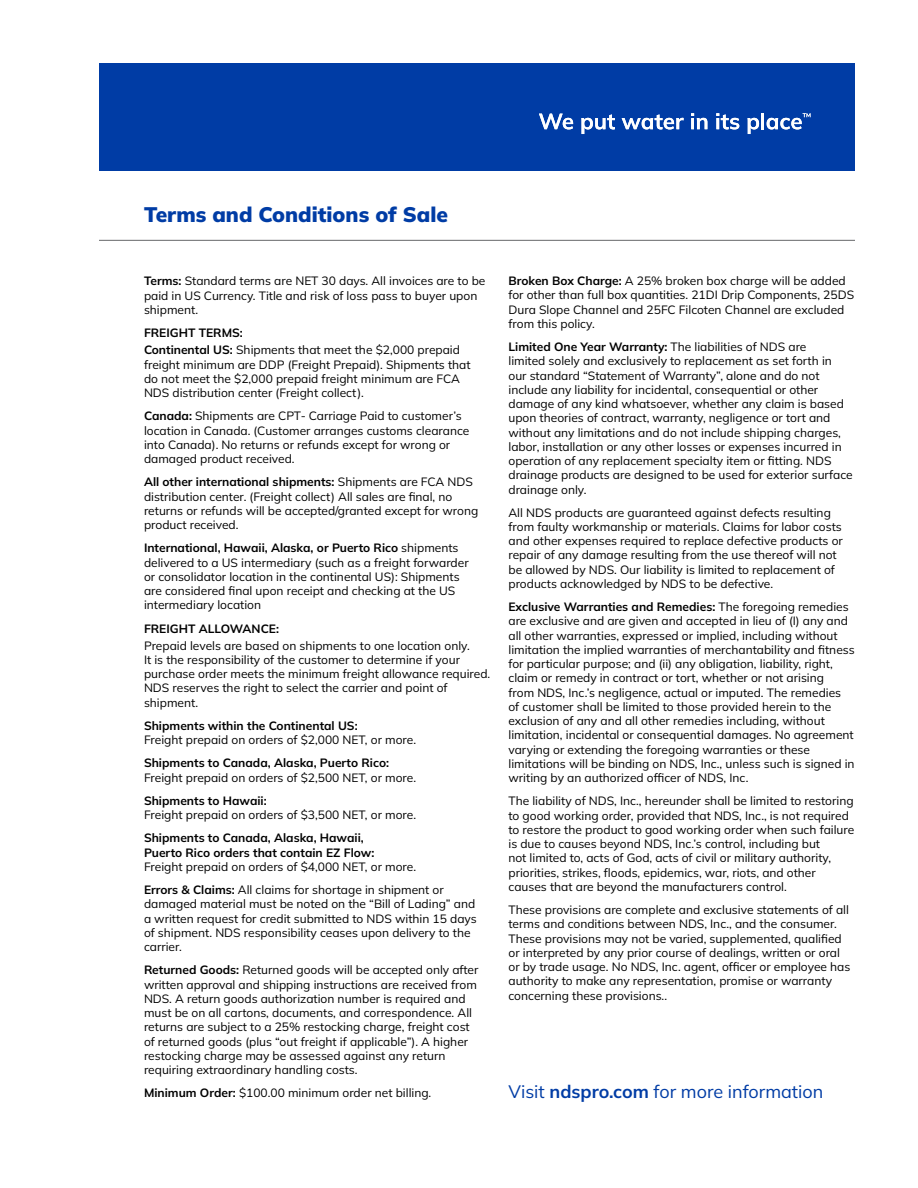
<style>
.page{position:relative;width:918px;height:1188px;background:#fff}
.page>*{position:absolute;margin:0;border:0;box-sizing:border-box;transform-origin:0 0}
.t1{font:200 21px "Mulish";color:#003ca5}
.t2{font:18px "Mulish";color:#003ca5}
.t3{font:12px/14.2px "Mulish";color:#000}
.t4{font:700 12px/14.2px "Mulish";color:#000}
.s1{font-weight:700}
</style>
<div class="page">
<div style="left:99px;top:63px;width:756px;height:108px;background:#003ca5"></div>
<svg style="left:539px;top:114px;width:34px;height:15px"></svg>
<svg style="left:581px;top:114px;width:34px;height:20px"></svg>
<svg style="left:622px;top:114px;width:62px;height:15px"></svg>
<svg style="left:691px;top:113px;width:16px;height:16px"></svg>
<svg style="left:716px;top:113px;width:23px;height:16px"></svg>
<svg style="left:748px;top:118px;width:11px;height:16px"></svg>
<hr style="left:761px;top:113px;width:3px;height:16px;background:#fff">
<svg style="left:767px;top:113px;width:43px;height:16px"></svg>
<hr style="left:99px;top:240px;width:756px;height:1px;background:#77787b">
<h1 class="t1" style="left:144px;top:200px;width:306px">Terms and Conditions of Sale</h1>
<p class="t3" style="left:144px;top:274px;width:343px"><span class="s1">Terms:</span> Standard terms are NET 30 days. All invoices are to be paid in US Currency. Title and risk of loss pass to buyer upon shipment.</p>
<p class="t3" style="left:144px;top:324px;width:318px;line-height:17.2px"><span class="s1">FREIGHT TERMS:<br>Continental US:</span> Shipments that meet the $2,000 prepaid</p>
<p class="t3" style="left:144px;top:357px;width:328px">freight minimum are DDP (Freight Prepaid). Shipments that do not meet the $2,000 prepaid freight minimum are FCA<br>NDS distribution center (Freight collect).</p>
<p class="t3" style="left:144px;top:409px;width:327px"><span class="s1">Canada:</span> Shipments are CPT- Carriage Paid to customer’s location in Canada. (Customer arranges customs clearance into Canada). No returns or refunds except for wrong or damaged product received.</p>
<p class="t3" style="left:144px;top:475px;width:336px"><span class="s1">All other international shipments:</span> Shipments are FCA NDS distribution center. (Freight collect) All sales are final, no returns or refunds will be accepted/granted except for wrong product received.</p>
<p class="t3" style="left:144px;top:541px;width:326px"><span class="s1">International, Hawaii, Alaska, or Puerto Rico</span> shipments delivered to a US intermediary (such as a freight forwarder or consolidator location in the continental US): Shipments are considered final upon receipt and checking at the US intermediary location</p>
<p class="t4" style="left:144px;top:621px;width:137px">FREIGHT ALLOWANCE:</p>
<p class="t3" style="left:144px;top:638px;width:348px">Prepaid levels are based on shipments to one location only.<br>It is the responsibility of the customer to determine if your purchase order meets the minimum freight allowance required.<br>NDS reserves the right to select the carrier and point of shipment.</p>
<p class="t4" style="left:144px;top:718px;width:215px">Shipments within the Continental US:</p>
<p class="t3" style="left:144px;top:732px;width:274px">Freight prepaid on orders of $2,000 NET, or more.</p>
<p class="t4" style="left:144px;top:756px;width:247px">Shipments to Canada, Alaska, Puerto Rico:</p>
<p class="t3" style="left:144px;top:770px;width:274px">Freight prepaid on orders of $2,500 NET, or more.</p>
<p class="t4" style="left:144px;top:793px;width:124px">Shipments to Hawaii:</p>
<p class="t3" style="left:144px;top:807px;width:274px">Freight prepaid on orders of $3,500 NET, or more.</p>
<p class="t4" style="left:144px;top:831px;width:232px">Shipments to Canada, Alaska, Hawaii,<br>Puerto Rico orders that contain EZ Flow:</p>
<p class="t3" style="left:144px;top:855px;width:301px;line-height:23.2px">Freight prepaid on orders of $4,000 NET, or more.<br><span class="s1">Errors &amp; Claims:</span> All claims for shortage in shipment or</p>
<p class="t3" style="left:144px;top:897px;width:334px">damaged material must be noted on the “Bill of Lading” and a written request for credit submitted to NDS within 15 days of shipment. NDS responsibility ceases upon delivery to the carrier.</p>
<p class="t3" style="left:144px;top:963px;width:336px"><span class="s1">Returned Goods:</span> Returned goods will be accepted only after written approval and shipping instructions are received from NDS. A return goods authorization number is required and must be on all cartons, documents, and correspondence. All returns are subject to a 25% restocking charge, freight cost of returned goods (plus “out freight if applicable”). A higher restocking charge may be assessed against any return requiring extraordinary handling costs.</p>
<p class="t3" style="left:144px;top:1086px;width:289px"><span class="s1">Minimum Order:</span> $100.00 minimum order net billing.</p>
<p class="t3" style="left:508px;top:273px;width:347px"><span class="s1">Broken Box Charge:</span> A 25% broken box charge will be added for other than full box quantities. 21DI Drip Components, 25DS Dura Slope Channel and 25FC Filcoten Channel are excluded from this policy.</p>
<p class="t3" style="left:508px;top:339px;width:346px"><span class="s1">Limited One Year Warranty:</span> The liabilities of NDS are<br>limited solely and exclusively to replacement as set forth in our standard “Statement of Warranty”, alone and do not include any liability for incidental, consequential or other damage of any kind whatsoever, whether any claim is based upon theories of contract, warranty, negligence or tort and without any limitations and do not include shipping charges, labor, installation or any other losses or expenses incurred in operation of any replacement specialty item or fitting. NDS drainage products are designed to be used for exterior surface drainage only.</p>
<p class="t3" style="left:508px;top:505px;width:336px">All NDS products are guaranteed against defects resulting from faulty workmanship or materials. Claims for labor costs and other expenses required to replace defective products or repair of any damage resulting from the use thereof will not be allowed by NDS. Our liability is limited to replacement of products acknowledged by NDS to be defective.</p>
<p class="t3" style="left:508px;top:599px;width:348px"><span class="s1">Exclusive Warranties and Remedies:</span> The foregoing remedies are exclusive and are given and accepted in lieu of (I) any and all other warranties, expressed or implied, including without limitation the implied warranties of merchantability and fitness for particular purpose; and (ii) any obligation, liability, right, claim or remedy in contract or tort, whether or not arising<br>from NDS, Inc.’s negligence, actual or imputed. The remedies of customer shall be limited to those provided herein to the exclusion of any and all other remedies including, without limitation, incidental or consequential damages. No agreement varying or extending the foregoing warranties or these limitations will be binding on NDS, Inc., unless such is signed in writing by an authorized officer of NDS, Inc.</p>
<p class="t3" style="left:508px;top:794px;width:347px">The liability of NDS, Inc., hereunder shall be limited to restoring to good working order, provided that NDS, Inc., is not required to restore the product to good working order when such failure is due to causes beyond NDS, Inc.’s control, including but<br>not limited to, acts of God, acts of civil or military authority, priorities, strikes, floods, epidemics, war, riots, and other causes that are beyond the manufacturers control.</p>
<p class="t3" style="left:508px;top:902px;width:343px">These provisions are complete and exclusive statements of all terms and conditions between NDS, Inc., and the consumer.<br>These provisions may not be varied, supplemented, qualified or interpreted by any prior course of dealings, written or oral or by trade usage. No NDS, Inc. agent, officer or employee has authority to make any representation, promise or warranty concerning these provisions..</p>
<h2 class="t2" style="left:508px;top:1079px;width:316px">Visit <span class="s1">ndspro.com</span> for more information</h2>
</div>
